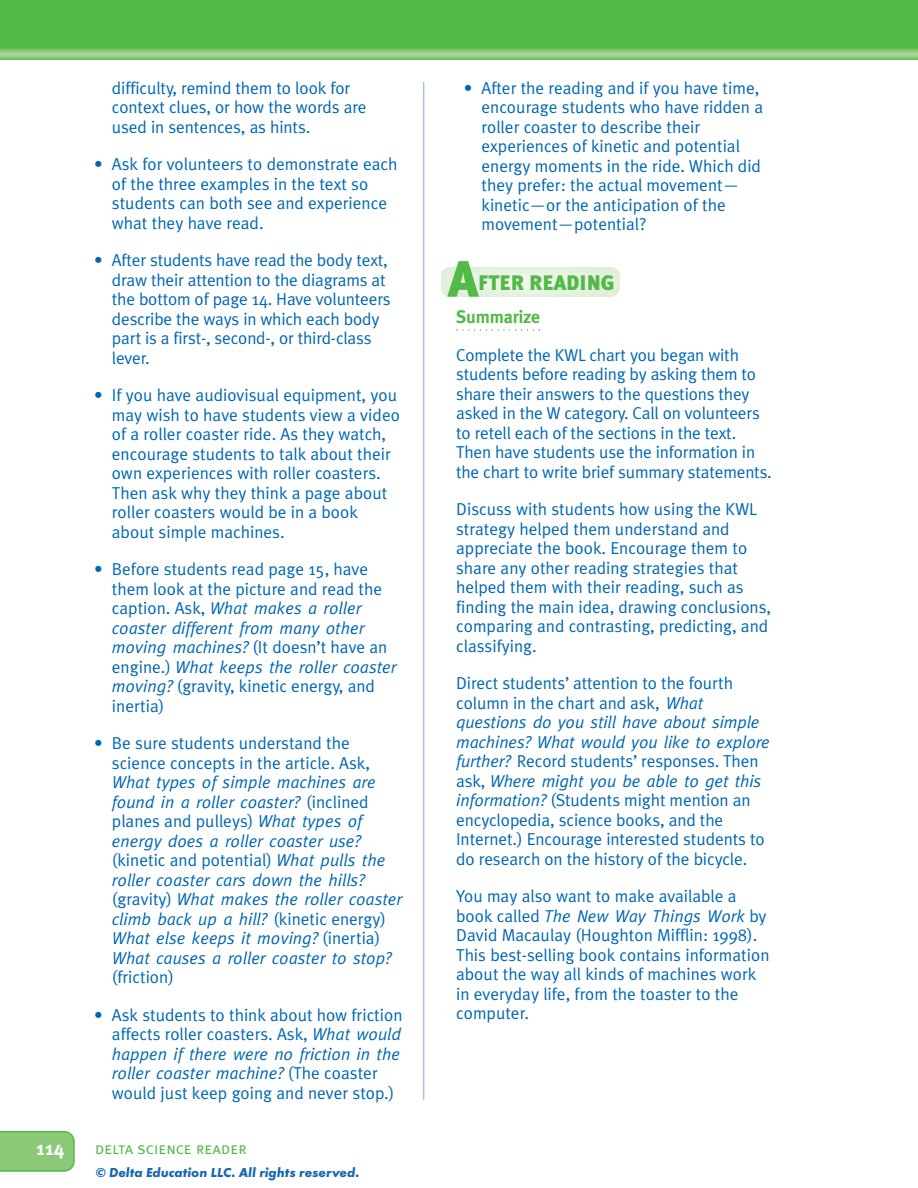
<style>
.page{position:relative;width:918px;height:1188px;background:#fff}
.page>*{position:absolute;margin:0;border:0;box-sizing:border-box;transform-origin:0 0}
.t1{font:900 51px "Meta Plus";color:#53b947}
.t2{font:900 21px "Meta Plus";color:#53b947}
.t3{font:700 19.5px "Meta";color:#fff}
.t4{font:700 18px "Meta";color:#53b947}
.t5{font:17.25px/19.5px "Meta Plus Normal";color:#0067b2}
.t6{font:italic 17.25px/19.5px "Meta";color:#0067b2}
.t7{font:16.5px "Meta Plus Normal Caps";color:#53b947}
.t8{font:italic 700 13.5px "Futura T";color:#1a68b1}
.s1{font-family:"Meta Plus Normal";font-style:normal}
.s2{font-family:"Meta";font-style:italic}
</style>
<div class="page">
<div style="left:0;top:0;width:918px;height:58px;background:#53b947"></div>
<div style="left:0;top:49px;width:918px;height:10px;background:#76c261"></div>
<div style="left:0;top:50px;width:918px;height:8px;background:#81c66f"></div>
<div style="left:0;top:51px;width:918px;height:6px;background:#8dca7d"></div>
<hr style="left:0;top:52px;width:918px;height:4px;background:#9acf89">
<hr style="left:0;top:53px;width:918px;height:2px;background:#a6d495">
<hr style="left:0;top:54px;width:918px;height:1px;background:#acd79b">
<svg style="left:0;top:1131px;width:75px;height:41px;background:#88c877"></svg>
<hr style="left:423px;top:82px;width:1px;height:1017px;background:#adc0e2">
<svg style="left:441px;top:267px;width:178px;height:30px;background:#e7f2e2"></svg>
<svg style="left:456px;top:329px;width:84px;height:2px"></svg>
<p class="t5" style="left:112px;top:80px;width:256px">difficulty, remind them to look for context clues, or how the words are used in sentences, as hints.</p>
<p class="t5" style="left:112px;top:156px;width:287px;text-indent:-18px">• Ask for volunteers to demonstrate each of the three examples in the text so students can both see and experience what they have read.</p>
<p class="t5" style="left:112px;top:252px;width:280px;text-indent:-18px">• After students have read the body text, draw their attention to the diagrams at the bottom of page 14. Have volunteers describe the ways in which each body part is a first-, second-, or third-class lever.</p>
<p class="t5" style="left:112px;top:387px;width:290px;text-indent:-18px">• If you have audiovisual equipment, you may wish to have students view a video of a roller coaster ride. As they watch, encourage students to talk about their own experiences with roller coasters.<br>Then ask why they think a page about roller coasters would be in a book about simple machines.</p>
<p class="t5" style="left:112px;top:561px;width:272px;text-indent:-18px">• Before students read page 15, have them look at the picture and read the</p>
<p class="t6" style="left:112px;top:600px;width:254px"><span class="s1">caption. Ask,</span> What makes a roller coaster different from many other</p>
<p class="t5" style="left:112px;top:639px;width:277px"><span class="s2">moving machines?</span> (It doesn’t have an</p>
<p class="t6" style="left:112px;top:659px;width:286px"><span class="s1">engine.)</span> What keeps the roller coaster</p>
<p class="t5" style="left:112px;top:678px;width:265px"><span class="s2">moving?</span> (gravity, kinetic energy, and inertia)</p>
<p class="t5" style="left:112px;top:735px;width:260px;text-indent:-18px">• Be sure students understand the science concepts in the article. Ask,</p>
<p class="t6" style="left:112px;top:774px;width:265px">What types of simple machines are found in a roller coaster? <span class="s1">(inclined</span></p>
<p class="t5" style="left:112px;top:813px;width:252px">planes and pulleys) <span class="s2">What types of</span></p>
<p class="t6" style="left:112px;top:833px;width:250px">energy does a roller coaster use?</p>
<p class="t5" style="left:112px;top:852px;width:275px">(kinetic and potential) <span class="s2">What pulls the</span></p>
<p class="t6" style="left:112px;top:872px;width:292px">roller coaster cars down the hills? <span class="s1">(gravity)</span> What makes the roller coaster climb back up a hill? <span class="s1">(kinetic energy)<br></span>What else keeps it moving? <span class="s1">(inertia)<br></span>What causes a roller coaster to stop?</p>
<p class="t5" style="left:112px;top:969px;width:64px">(friction)</p>
<p class="t5" style="left:94px;top:1007px;width:310px;text-align:right">• Ask students to think about how friction affects roller coasters. Ask, <span class="s2">What would</span></p>
<p class="t6" style="left:112px;top:1046px;width:290px">happen if there were no friction in the roller coaster machine? <span class="s1">(The coaster</span></p>
<p class="t5" style="left:112px;top:1085px;width:284px">would just keep going and never stop.)</p>
<p class="t3" style="left:36px;top:1142px;width:29px">114</p>
<p class="t7" style="left:95px;top:1139px;width:153px">delta science reader</p>
<p class="t8" style="left:96px;top:1167px;width:265px">© Delta Education LLC. All rights reserved.</p>
<p class="t5" style="left:481px;top:80px;width:283px;text-indent:-18px">• After the reading and if you have time, encourage students who have ridden a roller coaster to describe their experiences of kinetic and potential energy moments in the ride. Which did they prefer: the actual movement— kinetic—or the anticipation of the movement—potential?</p>
<h1 class="t1" style="left:448px;top:260px;width:32px">A</h1>
<p class="t2" style="left:478px;top:275px;width:138px">FTER READING</p>
<p class="t4" style="left:456px;top:310px;width:85px">Summarize</p>
<p class="t5" style="left:456px;top:347px;width:317px">Complete the KWL chart you began with students before reading by asking them to share their answers to the questions they asked in the W category. Call on volunteers to retell each of the sections in the text.<br>Then have students use the information in the chart to write brief summary statements.</p>
<p class="t5" style="left:456px;top:501px;width:317px">Discuss with students how using the KWL strategy helped them understand and appreciate the book. Encourage them to share any other reading strategies that helped them with their reading, such as finding the main idea, drawing conclusions, comparing and contrasting, predicting, and classifying.</p>
<p class="t5" style="left:456px;top:675px;width:278px">Direct students’ attention to the fourth column in the chart and ask, <span class="s2">What</span></p>
<p class="t6" style="left:456px;top:714px;width:315px">questions do you still have about simple machines? What would you like to explore</p>
<p class="t5" style="left:456px;top:753px;width:304px"><span class="s2">further?</span> Record students’ responses. Then</p>
<p class="t6" style="left:456px;top:773px;width:307px"><span class="s1">ask,</span> Where might you be able to get this</p>
<p class="t5" style="left:456px;top:792px;width:310px"><span class="s2">information?</span> (Students might mention an encyclopedia, science books, and the Internet.) Encourage interested students to do research on the history of the bicycle.</p>
<p class="t5" style="left:456px;top:888px;width:282px">You may also want to make available a</p>
<p class="t6" style="left:456px;top:908px;width:312px"><span class="s1">book called</span> The New Way Things Work <span class="s1">by</span></p>
<p class="t5" style="left:456px;top:927px;width:315px">David Macaulay (Houghton Mifflin: 1998).<br>This best-selling book contains information about the way all kinds of machines work in everyday life, from the toaster to the computer.</p>
</div>
